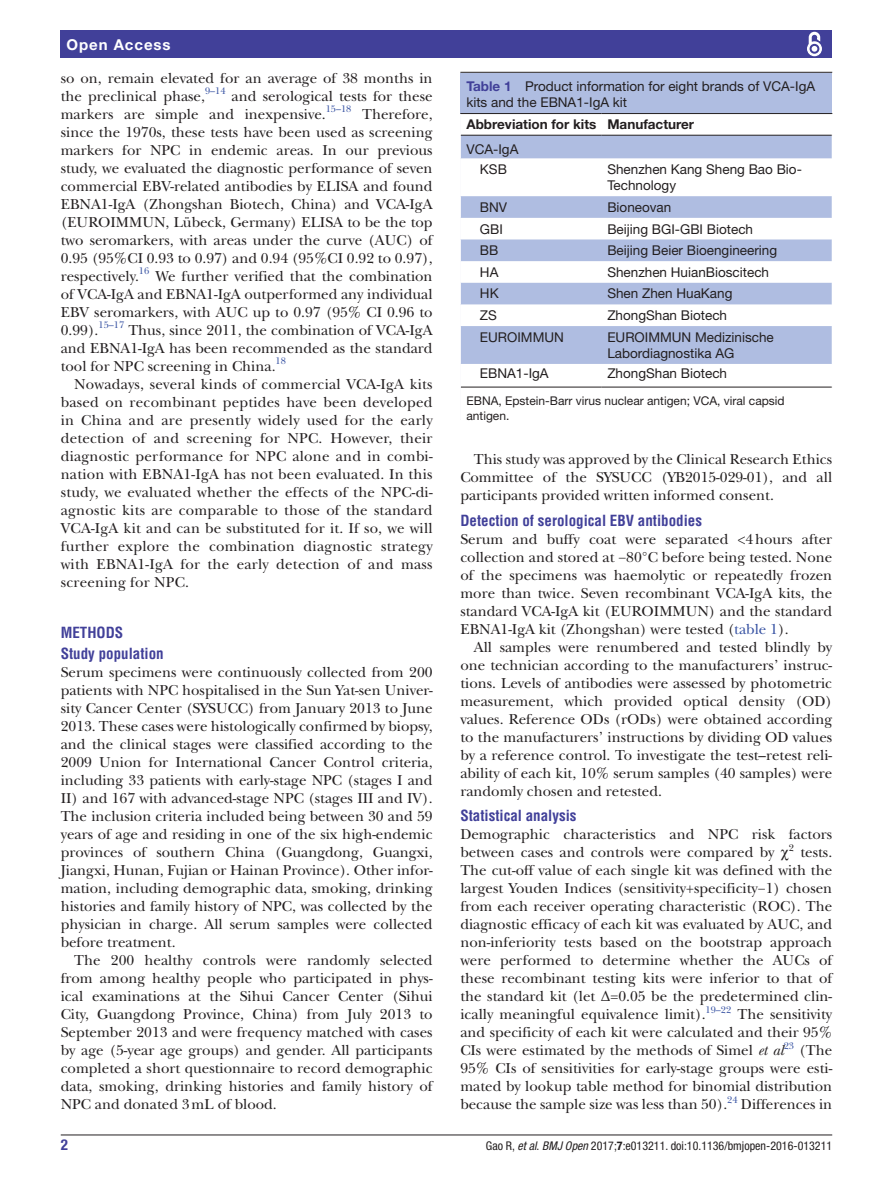
<style>
.page{position:relative;width:893px;height:1191px;background:#fff}
.page>*{position:absolute;margin:0;border:0;box-sizing:border-box;transform-origin:0 0}
.t1{font:15px/18px "New Baskerville";color:#231f20;text-align:justify}
.t2{font:700 condensed 15px/21px "Helvetica LT Std";color:#414099}
.t3{font:700 15px "Helvetica Neue LT Std";letter-spacing:.065em;color:#fff}
.t4{font:700 condensed 15px "Helvetica Neue LT Std";color:#414099}
.t5{font:13.5px/16.2px "Helvetica Neue LT Std";color:#231f20}
.t6{font:700 13.5px "Helvetica Neue LT Std";color:#231f20}
.t7{font:condensed 12px "Helvetica Neue LT Std";color:#231f20}
.t8{font:12px/15px "Helvetica Neue LT Std";color:#231f20}
.t9{font:9.9px "New Baskerville";color:#3853a3}
.s1{font-weight:700;color:#414099}
.s2{color:#3853a3}
.s3{font-family:"Times New Roman"}
.s4{font-style:italic}
.s5{font-weight:700}
</style>
<div class="page">
<hr style="left:61px;top:1134px;width:771px;height:1px;background:#231f20">
<div style="left:61px;top:31px;width:771px;height:27px;background:#414099"></div>
<svg style="left:807px;top:31px;width:15px;height:26px"></svg>
<div style="left:460px;top:73px;width:372px;height:347px;background:#afbde1"></div>
<hr style="left:460px;top:72px;width:372px;height:1px;background:#231f20">
<svg style="left:461px;top:114px;width:371px;height:305px;fill:#fff"></svg>
<hr style="left:460px;top:113px;width:141px;height:1px;background:#231f20">
<hr style="left:460px;top:135px;width:141px;height:1px;background:#231f20">
<hr style="left:601px;top:113px;width:231px;height:1px;background:#231f20">
<hr style="left:601px;top:135px;width:231px;height:1px;background:#231f20">
<hr style="left:460px;top:387px;width:141px;height:1px;background:#231f20">
<hr style="left:601px;top:387px;width:231px;height:1px;background:#231f20">
<svg style="left:460px;top:114px;width:1px;height:44px"></svg>
<hr style="left:460px;top:158px;width:1px;height:38px;background:#fff">
<svg style="left:460px;top:196px;width:1px;height:130px"></svg>
<hr style="left:460px;top:326px;width:1px;height:38px;background:#fff">
<svg style="left:460px;top:364px;width:1px;height:23px"></svg>
<hr style="left:460px;top:387px;width:1px;height:33px;background:#fff">
<hr style="left:460px;top:419px;width:372px;height:1px;background:#fff">
<p class="t3" style="left:66px;top:35px;width:106px">Open Access</p>
<p class="t1" style="left:61px;top:69px;width:373px">so on, remain elevated for an average of 38 months in the preclinical phase,</p>
<p class="t9" style="left:205px;top:85px;width:22px">9–14</p>
<p class="t1" style="left:61px;top:87px;width:373px;text-indent:171px">and serological tests for these markers are simple and inexpensive.</p>
<p class="t9" style="left:326px;top:103px;width:27px">15–18</p>
<p class="t1" style="left:61px;top:105px;width:373px;text-indent:301px">Therefore, since the 1970s, these tests have been used as screening markers for NPC in endemic areas. In our previous study, we evaluated the diagnostic performance of seven commercial EBV-related antibodies by ELISA and found EBNA1-IgA (Zhongshan Biotech, China) and VCA-IgA (EUROIMMUN, Lübeck, Germany) ELISA to be the top two seromarkers, with areas under the curve (AUC) of 0.95 (95%CI 0.93 to 0.97) and 0.94 (95%CI 0.92 to 0.97), respectively.</p>
<p class="t9" style="left:139px;top:265px;width:12px">16</p>
<p class="t1" style="left:61px;top:267px;width:373px;text-indent:95px">We further verified that the combination of VCA-IgA and EBNA1-IgA outperformed any individual EBV seromarkers, with AUC up to 0.97 (95% CI 0.96 to 0.99).</p>
<p class="t9" style="left:99px;top:319px;width:27px">15–17</p>
<p class="t1" style="left:61px;top:321px;width:373px;text-indent:68px">Thus, since 2011, the combination of VCA-IgA and EBNA1-IgA has been recommended as the standard tool for NPC screening in China.</p>
<p class="t9" style="left:276px;top:355px;width:12px">18</p>
<p class="t1" style="left:61px;top:375px;width:373px;text-indent:14px">Nowadays, several kinds of commercial VCA-IgA kits based on recombinant peptides have been developed in China and are presently widely used for the early detection of and screening for NPC. However, their diagnostic performance for NPC alone and in combi&shy;nation with EBNA1-IgA has not been evaluated. In this study, we evaluated whether the effects of the NPC-di&shy;agnostic kits are comparable to those of the standard VCA-IgA kit and can be substituted for it. If so, we will further explore the combination diagnostic strategy with EBNA1-IgA for the early detection of and mass screening for NPC.</p>
<p class="t2" style="left:61px;top:622px;width:104px">Methods<br>Study population</p>
<p class="t1" style="left:61px;top:663px;width:373px">Serum specimens were continuously collected from 200 patients with NPC hospitalised in the Sun Yat-sen Univer&shy;sity Cancer Center (SYSUCC) from January 2013 to June 2013. These cases were histologically confirmed by biopsy, and the clinical stages were classified according to the 2009 Union for International Cancer Control criteria, including 33 patients with early-stage NPC (stages I and II) and 167 with advanced-stage NPC (stages III and IV).<br>The inclusion criteria included being between 30 and 59 years of age and residing in one of the six high-endemic provinces of southern China (Guangdong, Guangxi, Jiangxi, Hunan, Fujian or Hainan Province). Other infor&shy;mation, including demographic data, smoking, drinking histories and family history of NPC, was collected by the physician in charge. All serum samples were collected before treatment.</p>
<p class="t1" style="left:61px;top:951px;width:373px;text-indent:14px">The 200 healthy controls were randomly selected from among healthy people who participated in phys&shy;ical examinations at the Sihui Cancer Center (Sihui City, Guangdong Province, China) from July 2013 to September 2013 and were frequency matched with cases by age (5-year age groups) and gender. All participants completed a short questionnaire to record demographic data, smoking, drinking histories and family history of NPC and donated 3mL of blood.</p>
<p class="t5" style="left:466px;top:77px;width:350px"><span class="s1">Table 1</span> Product information for eight brands of VCA-IgA kits and the EBNA1-IgA kit</p>
<p class="t6" style="left:466px;top:116px;width:229px">Abbreviation for kits Manufacturer</p>
<p class="t5" style="left:466px;top:139px;width:53px;line-height:20.1px;text-align:center">VCA-IgA<br>KSB</p>
<p class="t5" style="left:607px;top:161px;width:196px">Shenzhen Kang Sheng Bao Bio-<br>Technology</p>
<p class="t5" style="left:480px;top:199px;width:29px">BNV</p>
<p class="t5" style="left:607px;top:199px;width:66px">Bioneovan</p>
<p class="t5" style="left:480px;top:220px;width:24px">GBI</p>
<p class="t5" style="left:607px;top:220px;width:147px">Beijing BGI-GBI Biotech</p>
<p class="t5" style="left:480px;top:242px;width:20px">BB</p>
<p class="t5" style="left:607px;top:242px;width:171px">Beijing Beier Bioengineering</p>
<p class="t5" style="left:480px;top:264px;width:20px">HA</p>
<p class="t5" style="left:607px;top:264px;width:163px">Shenzhen HuianBioscitech</p>
<p class="t5" style="left:480px;top:285px;width:20px">HK</p>
<p class="t5" style="left:607px;top:285px;width:127px">Shen Zhen HuaKang</p>
<p class="t5" style="left:480px;top:307px;width:18px">ZS</p>
<p class="t5" style="left:607px;top:307px;width:121px">ZhongShan Biotech</p>
<p class="t5" style="left:480px;top:329px;width:86px">EUROIMMUN</p>
<p class="t5" style="left:607px;top:329px;width:168px">EUROIMMUN Medizinische<br>Labordiagnostika AG</p>
<p class="t5" style="left:480px;top:365px;width:70px">EBNA1-IgA</p>
<p class="t5" style="left:607px;top:365px;width:121px">ZhongShan Biotech</p>
<p class="t8" style="left:466px;top:393px;width:320px">EBNA, Epstein-Barr virus nuclear antigen; VCA, viral capsid antigen.</p>
<p class="t1" style="left:460px;top:450px;width:373px;text-indent:14px">This study was approved by the Clinical Research Ethics Committee of the SYSUCC (YB2015-029-01), and all participants provided written informed consent.</p>
<p class="t2" style="left:460px;top:509px;width:243px">Detection of serological EBV antibodies</p>
<p class="t1" style="left:460px;top:530px;width:373px">Serum and buffy coat were separated &lt;4hours after collection and stored at −80°C before being tested. None of the specimens was haemolytic or repeatedly frozen more than twice. Seven recombinant VCA-IgA kits, the standard VCA-IgA kit (EUROIMMUN) and the standard EBNA1-IgA kit (Zhongshan) were tested (<span class="s2">table 1</span>).</p>
<p class="t1" style="left:460px;top:638px;width:373px;text-indent:14px">All samples were renumbered and tested blindly by one technician according to the manufacturers’ instruc&shy;tions. Levels of antibodies were assessed by photometric measurement, which provided optical density (OD) values. Reference ODs (rODs) were obtained according to the manufacturers’ instructions by dividing OD values by a reference control. To investigate the test–retest reli&shy;ability of each kit, 10% serum samples (40 samples) were randomly chosen and retested.</p>
<p class="t2" style="left:460px;top:805px;width:118px">Statistical analysis</p>
<p class="t1" style="left:460px;top:825px;width:373px">Demographic characteristics and NPC risk factors between cases and controls were compared by <sup>2</sup> tests.<br>The cut-off value of each single kit was defined with the largest Youden Indices (sensitivity+specificity−1) chosen from each receiver operating characteristic (ROC). The diagnostic efficacy of each kit was evaluated by AUC, and non-inferiority tests based on the bootstrap approach were performed to determine whether the AUCs of these recombinant testing kits were inferior to that of the standard kit (let <span class="s3">Δ</span>=0.05 be the predetermined clin&shy;ically meaningful equivalence limit).<sup>19–22</sup> The sensitivity and specificity of each kit were calculated and their 95% CIs were estimated by the methods of Simel <span class="s4">et al</span></p>
<p class="t9" style="left:784px;top:1039px;width:12px">23</p>
<p class="t1" style="left:460px;top:1041px;width:373px;text-indent:339px">(The 95% CIs of sensitivities for early-stage groups were esti&shy;mated by lookup table method for binomial distribution because the sample size was less than 50).</p>
<p class="t9" style="left:727px;top:1093px;width:12px">24</p>
<p class="t1" style="left:741px;top:1095px;width:93px">Differences in</p>
<p class="t4" style="left:61px;top:1135px;width:9px">2</p>
<p class="t7" style="left:486px;top:1138px;width:348px">Gao R, <span class="s4">et al</span>. <span class="s4">BMJ Open</span> 2017;<span class="s5">7</span>:e013211. doi:10.1136/bmjopen-2016-013211</p>
</div>
